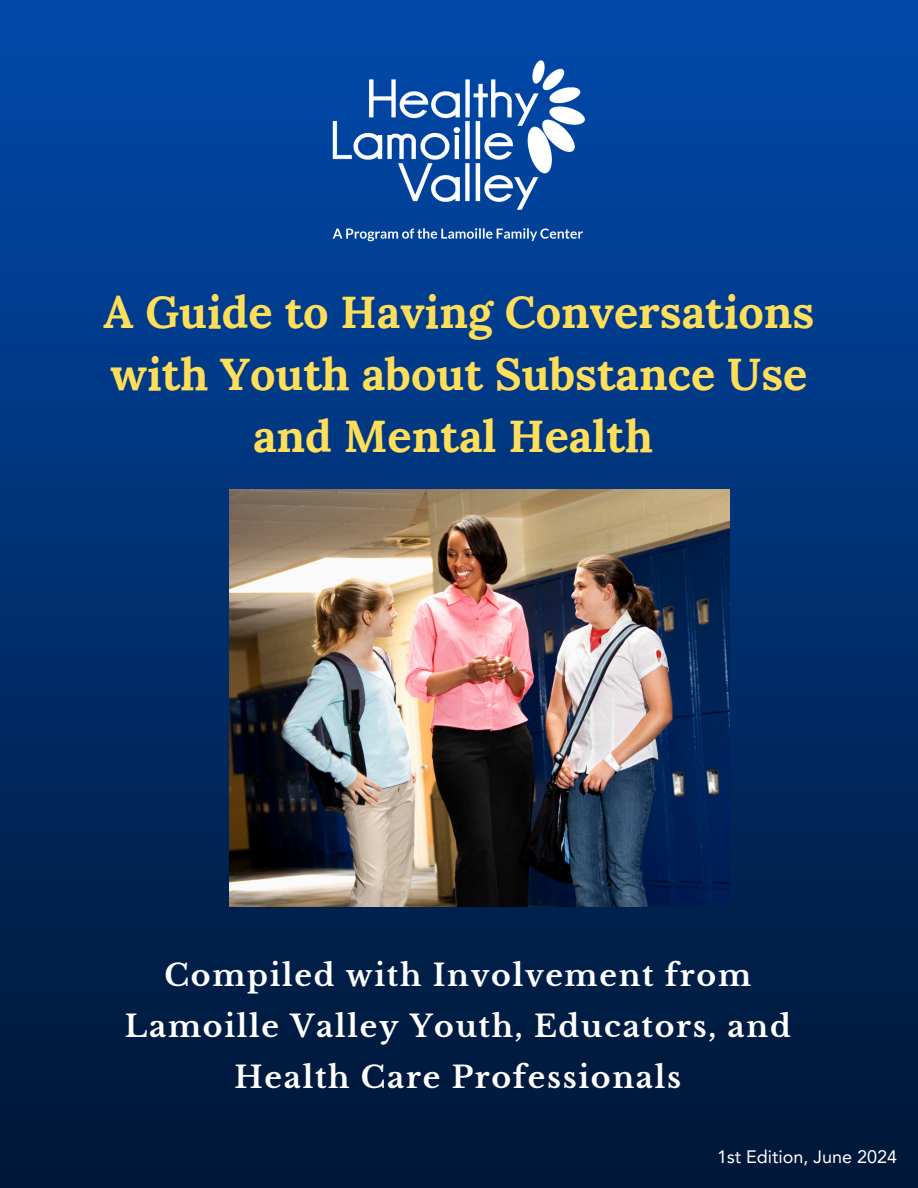
<style>
.page{position:relative;width:918px;height:1188px;background:#fff}
.page>*{position:absolute;margin:0;border:0;box-sizing:border-box;transform-origin:0 0}
.t1{font:700 45px/62.2px "Lora";color:#ffde59;text-align:center}
.t2{font:700 30px/50.7px "Libre Baskerville";letter-spacing:.055em;color:#fff;text-align:center}
.t3{font:18px "Avenir LT Pro";color:#fff}
</style>
<div class="page">
<img style="left:0;top:0;width:918px;height:1188px">
<img style="left:278px;top:15px;width:362px;height:259px">
<img style="left:229px;top:489px;width:501px;height:418px">
<p class="t1" style="left:104px;top:280px;width:712px">A Guide to Having Conversations with Youth about Substance Use and Mental Health</p>
<h2 class="t2" style="left:125px;top:950px;width:667px">Compiled with Involvement from<br>Lamoille Valley Youth, Educators, and<br>Health Care Professionals</h2>
<p class="t3" style="left:717px;top:1150px;width:182px">1st Edition, June 2024</p>
</div>
